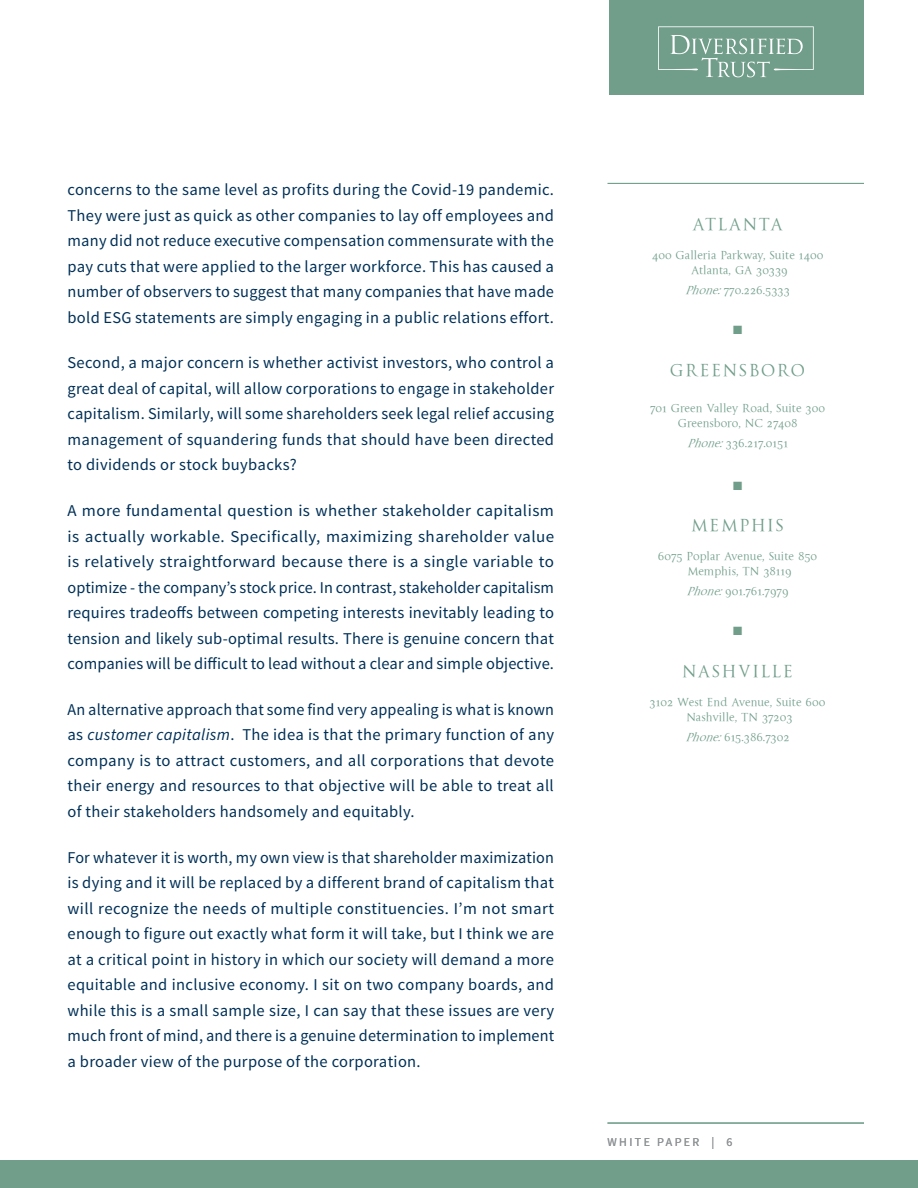
<style>
.page{position:relative;width:918px;height:1188px;background:#fff}
.page>*{position:absolute;margin:0;border:0;box-sizing:border-box;transform-origin:0 0}
.t1{font:18px "La Gioconda OSTT";letter-spacing:.09em;color:#719e8b}
.Body_Page1{font:16.5px/25.5px "Source Sans Pro";letter-spacing:.02em;color:#003057;text-align:justify}
.t2{font:12px/15px "La Gioconda OSTT";color:#719e8b;text-align:center}
.t3{font:12px "Source Sans Pro";letter-spacing:.2em;color:#909496}
.t4{font:12px "Zapf Dingbats ITC";color:#719e8b}
.s1{font-style:italic}
</style>
<div class="page">
<div style="left:609px;top:0;width:255px;height:94px;background:#719e8b"></div>
<svg style="left:658px;top:26px;width:156px;height:51px"></svg>
<div style="left:0;top:1161px;width:918px;height:27px;background:#719e8b"></div>
<hr style="left:608px;top:1122px;width:256px;height:2px;background:#719e8b">
<hr style="left:608px;top:183px;width:256px;height:1px;background:#719e8b">
<p class="Body_Page1" style="left:68px;top:177px;width:488px">concerns to the same level as profits during the Covid-19 pandemic.<br>They were just as quick as other companies to lay off employees and many did not reduce executive compensation commensurate with the pay cuts that were applied to the larger workforce. This has caused a number of observers to suggest that many companies that have made bold ESG statements are simply engaging in a public relations effort.</p>
<p class="Body_Page1" style="left:68px;top:351px;width:488px">Second, a major concern is whether activist investors, who control a great deal of capital, will allow corporations to engage in stakeholder capitalism. Similarly, will some shareholders seek legal relief accusing management of squandering funds that should have been directed to dividends or stock buybacks?</p>
<p class="Body_Page1" style="left:68px;top:498px;width:488px">A more fundamental question is whether stakeholder capitalism is actually workable. Specifically, maximizing shareholder value is relatively straightforward because there is a single variable to optimize - the company’s stock price. In contrast, stakeholder capitalism requires tradeoffs between competing interests inevitably leading to tension and likely sub-optimal results. There is genuine concern that companies will be difficult to lead without a clear and simple objective.</p>
<p class="Body_Page1" style="left:68px;top:697px;width:488px">An alternative approach that some find very appealing is what is known as <span class="s1">customer capitalism</span>. The idea is that the primary function of any company is to attract customers, and all corporations that devote their energy and resources to that objective will be able to treat all of their stakeholders handsomely and equitably.</p>
<p class="Body_Page1" style="left:68px;top:845px;width:488px">For whatever it is worth, my own view is that shareholder maximization is dying and it will be replaced by a different brand of capitalism that will recognize the needs of multiple constituencies. I’m not smart enough to figure out exactly what form it will take, but I think we are at a critical point in history in which our society will demand a more equitable and inclusive economy. I sit on two company boards, and while this is a small sample size, I can say that these issues are very much front of mind, and there is a genuine determination to implement a broader view of the purpose of the corporation.</p>
<p class="t1" style="left:692px;top:214px;width:92px">ATLANTA</p>
<p class="t2" style="left:652px;top:247px;width:173px">400 Galleria Parkway, Suite 1400<br>Atlanta, GA 30339</p>
<p class="t2" style="left:685px;top:282px;width:106px"><span class="s1">Phone:</span>770.226.5333</p>
<p class="t4" style="left:733px;top:325px;width:11px">■</p>
<p class="t1" style="left:670px;top:359px;width:137px">GREENSBORO</p>
<p class="t2" style="left:650px;top:400px;width:177px">701 Green Valley Road, Suite 300<br>Greensboro, NC 27408</p>
<p class="t2" style="left:687px;top:435px;width:102px"><span class="s1">Phone:</span>336.217.0151</p>
<p class="t4" style="left:733px;top:480px;width:11px">■</p>
<p class="t1" style="left:691px;top:515px;width:94px">MEMPHIS</p>
<p class="t2" style="left:658px;top:548px;width:161px">6075 Poplar Avenue, Suite 850<br>Memphis, TN 38119</p>
<p class="t2" style="left:687px;top:584px;width:104px"><span class="s1">Phone:</span>901.761.7979</p>
<p class="t4" style="left:733px;top:625px;width:11px">■</p>
<p class="t1" style="left:682px;top:660px;width:112px">NASHVILLE</p>
<p class="t2" style="left:650px;top:694px;width:177px">3102 West End Avenue, Suite 600<br>Nashville, TN 37203</p>
<p class="t2" style="left:685px;top:730px;width:106px"><span class="s1">Phone:</span>615.386.7302</p>
<p class="t3" style="left:608px;top:1135px;width:126px">WHITE PAPER | 6</p>
</div>
